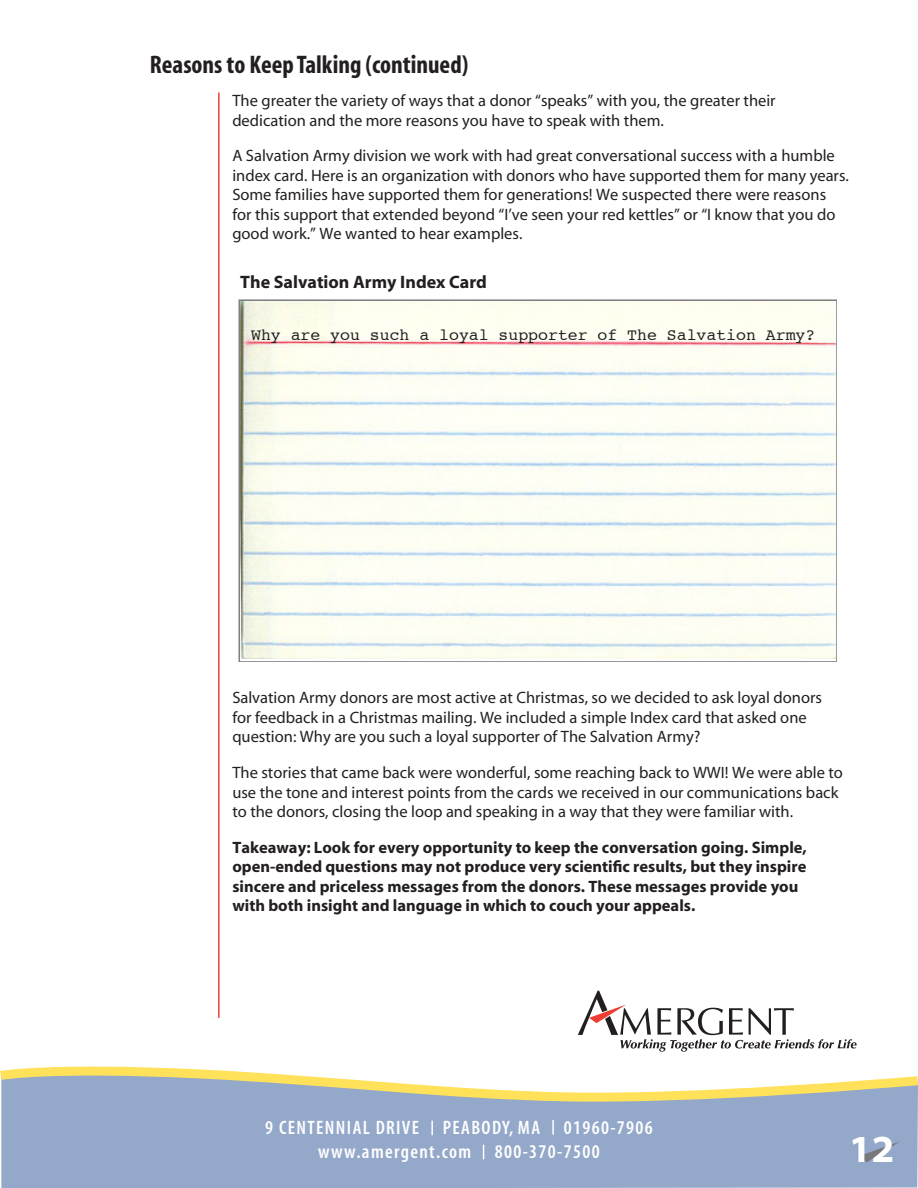
<style>
.page{position:relative;width:918px;height:1188px;background:#fff}
.page>*{position:absolute;margin:0;border:0;box-sizing:border-box;transform-origin:0 0}
.t1{font:38.4px "Myriad MM 700 700";color:#fff}
.t2{font:25.5px "Myriad MM 700 300";color:#231f20}
.t3{font:19.5px/23.4px "Myriad MM 565 300";letter-spacing:.07em;color:#fff;text-align:center}
.Paragraph_Style_1{font:18px "Myriad MM 700 600";color:#231f20}
.Paragraph_Style_1-2{font:16.5px/19.5px "Myriad MM 400 600";color:#231f20}
.Paragraph_Style_1-3{font:16.5px/19.5px "Myriad MM 700 600";color:#231f20}
.Paragraph_Style_1-4{font:16.5px "Courier";color:#231f20}
</style>
<div class="page">
<div style="left:1px;top:1109px;width:917px;height:79px;background:#94a8ca"></div>
<svg style="left:0;top:1066px;width:918px;height:43px"></svg>
<svg style="left:578px;top:991px;width:279px;height:61px"></svg>
<svg style="left:431px;top:1121px;width:2px;height:14px"></svg>
<svg style="left:552px;top:1120px;width:2px;height:15px"></svg>
<hr style="left:218px;top:93px;width:2px;height:925px;background:#ee3e34">
<svg style="left:483px;top:1145px;width:1px;height:14px"></svg>
<svg style="left:859px;top:1141px;width:41px;height:21px"></svg>
<img style="left:242px;top:303px;width:592px;height:356px">
<div style="left:239px;top:300px;width:598px;height:362px;border:2px solid #808080"></div>
<p class="t2" style="left:150px;top:52px;width:320px">Reasons to Keep Talking (continued)</p>
<p class="Paragraph_Style_1-2" style="left:232px;top:92px;width:545px">The greater the variety of ways that a donor “speaks” with you, the greater their dedication and the more reasons you have to speak with them.</p>
<p class="Paragraph_Style_1-2" style="left:232px;top:147px;width:618px">A Salvation Army division we work with had great conversational success with a humble index card. Here is an organization with donors who have supported them for many years.<br>Some families have supported them for generations! We suspected there were reasons for this support that extended beyond “I’ve seen your red kettles” or “I know that you do good work.” We wanted to hear examples.</p>
<p class="Paragraph_Style_1" style="left:240px;top:273px;width:248px">The Salvation Army Index Card</p>
<p class="Paragraph_Style_1-4" style="left:251px;top:322px;width:566px">Why are you such a loyal supporter of The Salvation Army?</p>
<p class="Paragraph_Style_1-2" style="left:232px;top:689px;width:591px">Salvation Army donors are most active at Christmas, so we decided to ask loyal donors for feedback in a Christmas mailing. We included a simple Index card that asked one question: Why are you such a loyal supporter of The Salvation Army?</p>
<p class="Paragraph_Style_1-2" style="left:232px;top:764px;width:612px">The stories that came back were wonderful, some reaching back to WWI! We were able to use the tone and interest points from the cards we received in our communications back to the donors, closing the loop and speaking in a way that they were familiar with.</p>
<p class="Paragraph_Style_1-3" style="left:232px;top:838px;width:576px">Takeaway: Look for every opportunity to keep the conversation going. Simple, open-ended questions may not produce very scientific results, but they inspire sincere and priceless messages from the donors. These messages provide you with both insight and language in which to couch your appeals.</p>
<p class="t3" style="left:265px;top:1117px;width:389px">9 CENTENNIAL DRIVE PEABODY, MA 01960-7906 www.amergent.com 800-370-7500</p>
<p class="t1" style="left:849px;top:1131px;width:47px">12</p>
</div>
